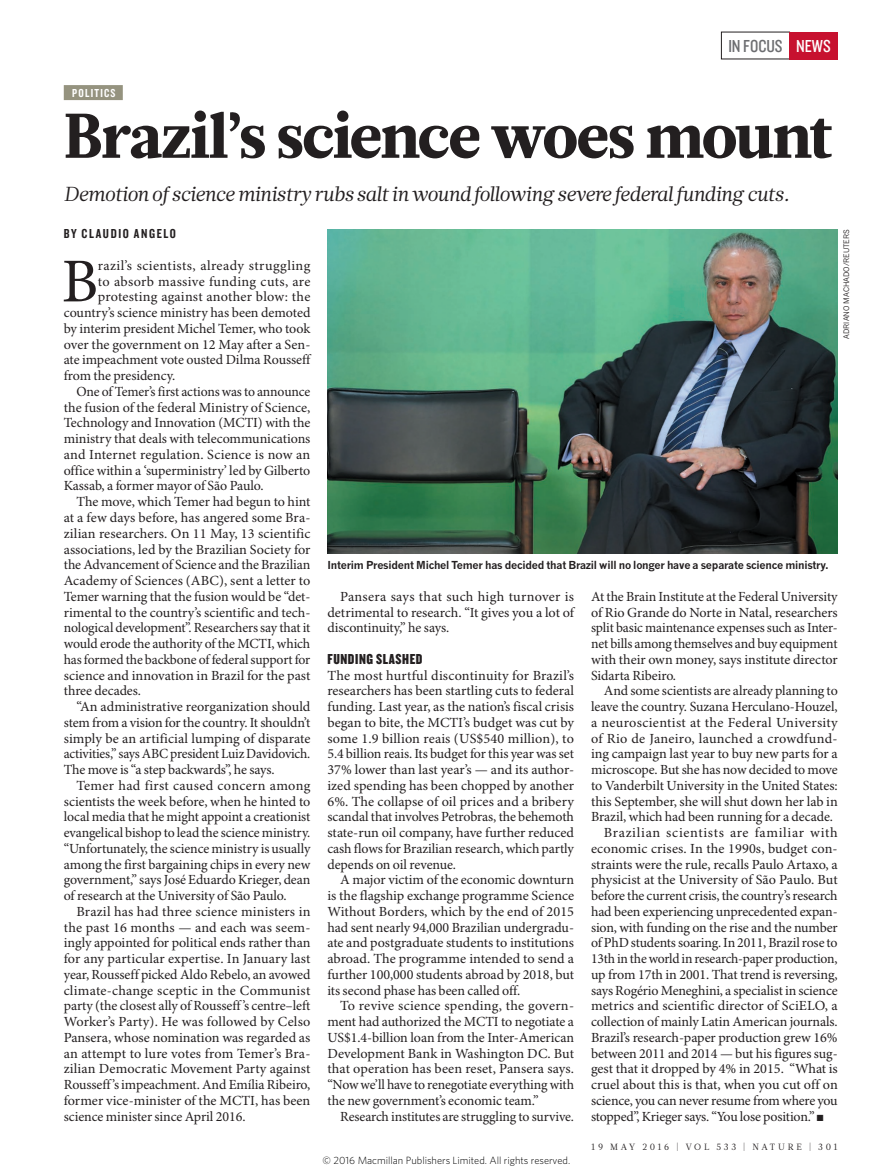
<style>
.page{position:relative;width:893px;height:1174px;background:#fff}
.page>*{position:absolute;margin:0;border:0;box-sizing:border-box;transform-origin:0 0}
.HEAD_42{font:900 63px "Glosa Math";letter-spacing:-.02em;color:#231f20}
.BODY_DROP_CAP{font:62.4px "Minion Pro";color:#231f20}
.INTRO{font:italic 20.25px "Glosa Math";color:#231f20}
.t1{font:18px "Knockout 29 Junior Ltweight";color:#6c6d70}
.CROSSHEAD{font:15px "Knockout 69 Full Liteweight";letter-spacing:.04em;color:#231f20}
.BODY_INDENT{font:13.95px/15.8px "Minion Pro";letter-spacing:-.005em;color:#231f20;text-align:justify}
.BODY_1ST_PARA{font:13.95px/15.8px "Minion Pro";letter-spacing:-.005em;color:#231f20;text-align:justify}
.BODY_DROP_CAP-2{font:13.95px "Minion Pro";color:#231f20}
.BODY_DROP_CAP-3{font:13.95px "Minion Pro";letter-spacing:.03em;color:#231f20}
.BODY_DROP_CAP-4{font:13.95px "Minion Pro";letter-spacing:.02em;color:#231f20}
.AUTHOR_BYLINE{font:13.5px "Knockout 49 Liteweight";letter-spacing:.12em;color:#231f20}
.SUBJECT_STRAP{font:12px "Knockout 49 Liteweight";letter-spacing:.1em;color:#fff}
.PIC_CAPTION{font:700 10.8px "News Gothic MTOT";letter-spacing:-.02em;color:#231f20}
.t2{font:300 10.5px "Whitney";color:#000}
.t3{font:9px "Glosa Math";letter-spacing:.3em;color:#231f20}
.PIC_CREDIT{font:7.5px "News Gothic MTOT";color:#231f20}
.s1{color:#fff}
</style>
<div class="page">
<div style="left:64px;top:85px;width:59px;height:15px;background:#95937f"></div>
<img style="left:327px;top:229px;width:511px;height:324px">
<div style="left:789px;top:32px;width:49px;height:27px;background:#c7112f"></div>
<p class="t1" style="left:728px;top:34px;width:104px">IN FOCUS <span class="s1">NEWS</span></p>
<p class="SUBJECT_STRAP" style="left:72px;top:85px;width:45px">POLITICS</p>
<p class="HEAD_42" style="left:64px;top:94px;width:771px">Brazil’s science woes mount</p>
<p class="INTRO" style="left:64px;top:180px;width:728px">Demotion of science ministry rubs salt in wound following severe federal funding cuts.</p>
<p class="AUTHOR_BYLINE" style="left:64px;top:225px;width:114px">BY CLAUDIO ANGELO</p>
<p class="BODY_DROP_CAP" style="left:62px;top:244px;width:38px">B</p>
<p class="BODY_DROP_CAP-3" style="left:98px;top:257px;width:214px">razil’s scientists, already struggling</p>
<p class="BODY_DROP_CAP-4" style="left:98px;top:273px;width:214px">to absorb massive funding cuts, are</p>
<p class="BODY_DROP_CAP-2" style="left:98px;top:288px;width:214px">protesting against another blow: the</p>
<p class="BODY_DROP_CAP-2" style="left:64px;top:304px;width:248px">country’s science ministry has been demoted</p>
<p class="BODY_DROP_CAP-2" style="left:64px;top:320px;width:248px">by interim president Michel Temer, who took</p>
<p class="BODY_DROP_CAP-2" style="left:64px;top:336px;width:248px">over the government on 12 May after a Sen-</p>
<p class="BODY_DROP_CAP-2" style="left:64px;top:351px;width:248px">ate impeachment vote ousted Dilma Rousseff</p>
<p class="BODY_DROP_CAP-2" style="left:64px;top:367px;width:113px">from the presidency.</p>
<p class="BODY_INDENT" style="left:64px;top:384px;width:248px;text-indent:13px">One of Temer’s first actions was to announce the fusion of the federal Ministry of Science, Technology and Innovation (MCTI) with the ministry that deals with telecommunications and Internet regulation. Science is now an office within a ‘superministry’ led by Gilberto Kassab, a former mayor of São Paulo.</p>
<p class="BODY_INDENT" style="left:64px;top:494px;width:248px;text-indent:13px">The move, which Temer had begun to hint at a few days before, has angered some Bra&shy;zilian researchers. On 11 May, 13 scientific associations, led by the Brazilian Society for the Advancement of Science and the Brazilian Academy of Sciences (ABC), sent a letter to Temer warning that the fusion would be “det&shy;rimental to the country’s scientific and tech&shy;nological development”. Researchers say that it would erode the authority of the MCTI, which has formed the backbone of federal support for science and innovation in Brazil for the past three decades.</p>
<p class="BODY_INDENT" style="left:64px;top:699px;width:248px;text-indent:13px">“An administrative reorganization should stem from a vision for the country. It shouldn’t simply be an artificial lumping of disparate activities,” says ABC president Luiz Davidovich.<br>The move is “a step backwards”, he says.</p>
<p class="BODY_INDENT" style="left:64px;top:778px;width:248px;text-indent:13px">Temer had first caused concern among scientists the week before, when he hinted to local media that he might appoint a creationist evangelical bishop to lead the science ministry. “Unfortunately, the science ministry is usually among the first bargaining chips in every new government,” says José Eduardo Krieger, dean of research at the University of São Paulo.</p>
<p class="BODY_INDENT" style="left:64px;top:904px;width:248px;text-indent:13px">Brazil has had three science ministers in the past 16 months — and each was seem&shy;ingly appointed for political ends rather than for any particular expertise. In January last year, Rousseff picked Aldo Rebelo, an avowed climate-change sceptic in the Communist party (the closest ally of Rousseff ’s centre–left Worker’s Party). He was followed by Celso Pansera, whose nomination was regarded as an attempt to lure votes from Temer’s Bra&shy;zilian Democratic Movement Party against Rousseff ’s impeachment. And Emília Ribeiro, former vice-minister of the MCTI, has been science minister since April 2016.</p>
<p class="PIC_CREDIT" style="left:842px;top:339px;width:111px;rotate:-90deg">ADRIANO MACHADO/REUTERS</p>
<p class="PIC_CAPTION" style="left:327px;top:558px;width:502px">Interim President Michel Temer has decided that Brazil will no longer have a separate science ministry.</p>
<p class="BODY_INDENT" style="left:327px;top:589px;width:248px;text-indent:13px">Pansera says that such high turnover is detrimental to research. “It gives you a lot of discontinuity,” he says.</p>
<p class="CROSSHEAD" style="left:327px;top:649px;width:97px">FUNDING SLASHED</p>
<p class="BODY_1ST_PARA" style="left:327px;top:668px;width:248px">The most hurtful discontinuity for Brazil’s researchers has been startling cuts to federal funding. Last year, as the nation’s fiscal crisis began to bite, the MCTI’s budget was cut by some 1.9 billion reais (US$540 million), to 5.4 billion reais. Its budget for this year was set 37% lower than last year’s — and its author&shy;ized spending has been chopped by another 6%. The collapse of oil prices and a bribery scandal that involves Petrobras, the behemoth state-run oil company, have further reduced cash flows for Brazilian research, which partly depends on oil revenue.</p>
<p class="BODY_INDENT" style="left:327px;top:872px;width:248px;text-indent:13px">A major victim of the economic downturn is the flagship exchange programme Science Without Borders, which by the end of 2015 had sent nearly 94,000 Brazilian undergradu&shy;ate and postgraduate students to institutions abroad. The programme intended to send a further 100,000 students abroad by 2018, but its second phase has been called off.</p>
<p class="BODY_INDENT" style="left:327px;top:998px;width:248px;text-indent:13px">To revive science spending, the govern&shy;ment had authorized the MCTI to negotiate a US$1.4-billion loan from the Inter-American Development Bank in Washington DC. But that operation has been reset, Pansera says. “Now we’ll have to renegotiate everything with the new government’s economic team.”</p>
<p class="BODY_INDENT" style="left:340px;top:1109px;width:235px">Research institutes are struggling to survive.</p>
<p class="t2" style="left:323px;top:1153px;width:249px">© 2016 Macmillan Publishers Limited. All rights reserved.</p>
<p class="BODY_INDENT" style="left:591px;top:589px;width:248px">At the Brain Institute at the Federal University of Rio Grande do Norte in Natal, researchers split basic maintenance expenses such as Inter&shy;net bills among themselves and buy equipment with their own money, says institute director Sidarta Ribeiro.</p>
<p class="BODY_INDENT" style="left:591px;top:683px;width:248px;text-indent:13px">And some scientists are already planning to leave the country. Suzana Herculano-Houzel, a neuroscientist at the Federal University of Rio de Janeiro, launched a crowdfund&shy;ing campaign last year to buy new parts for a microscope. But she has now decided to move to Vanderbilt University in the United States: this September, she will shut down her lab in Brazil, which had been running for a decade.</p>
<p class="BODY_INDENT" style="left:591px;top:825px;width:248px;text-indent:13px">Brazilian scientists are familiar with economic crises. In the 1990s, budget con&shy;straints were the rule, recalls Paulo Artaxo, a physicist at the University of São Paulo. But before the current crisis, the country’s research had been experiencing unprecedented expan&shy;sion, with funding on the rise and the number of PhD students soaring. In 2011, Brazil rose to 13th in the world in research-paper production, up from 17th in 2001. That trend is reversing, says Rogério Meneghini, a specialist in science metrics and scientific director of SciELO, a collection of mainly Latin American journals.<br>Brazil’s research-paper production grew 16% between 2011 and 2014 — but his figures sug&shy;gest that it dropped by 4% in 2015. “What is cruel about this is that, when you cut off on science, you can never resume from where you stopped”, Krieger says. “You lose position.” ■</p>
<p class="t3" style="left:591px;top:1141px;width:248px">19 MAY 2016 | VOL 533 | NATURE | 301</p>
</div>
